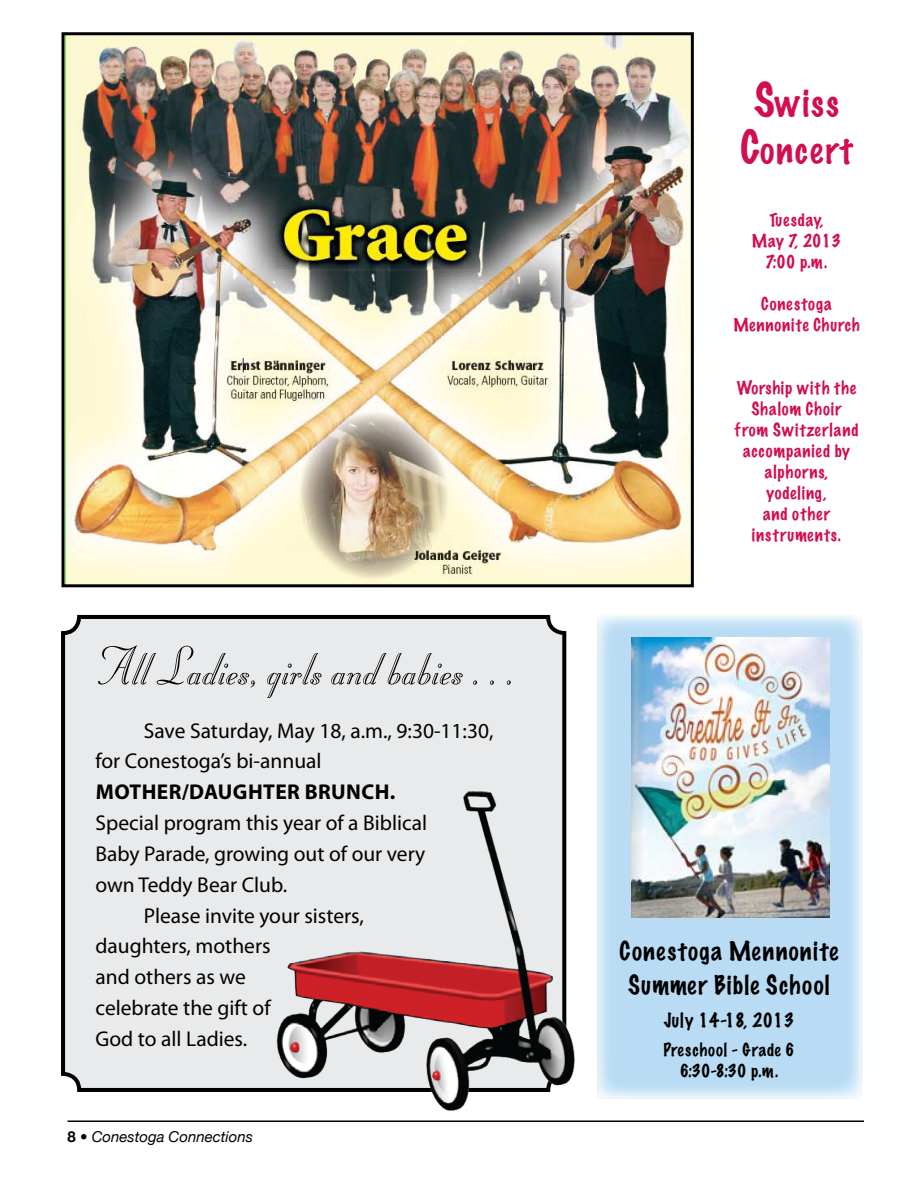
<style>
.page{position:relative;width:918px;height:1188px;background:#fff}
.page>*{position:absolute;margin:0;border:0;box-sizing:border-box;transform-origin:0 0}
.t1{font:53.7px "Stuyvesant BT";color:#000}
.t2{font:100 34.5px/46.5px "Marker Felt";letter-spacing:.055em;color:#d20d52;text-align:center}
.t3{font:100 24px/34.5px "Marker Felt";letter-spacing:.055em;color:#000;text-align:center}
.t4{font:21.45px/30.9px "Myriad Pro";color:#000}
.t5{font:700 21.45px "Myriad Pro";letter-spacing:.02em;color:#000}
.t6{font:100 18px "Marker Felt";letter-spacing:.015em;color:#000}
.t7{font:100 16.5px/21px "Marker Felt";letter-spacing:.055em;color:#d20d52;text-align:center}
.t8{font:100 16.5px/21px "Marker Felt";letter-spacing:.045em;color:#000;text-align:center}
.t9{font:100 16.5px/21px "Marker Felt";letter-spacing:.015em;color:#d20d52;text-align:center}
.t10{font:italic 15px "Helvetica Neue";color:#000}
.s1{font-weight:700;font-style:normal}
.s2{font-size:42px}
</style>
<div class="page">
<hr style="left:68px;top:1120px;width:796px;height:2px;background:#000">
<div style="left:588px;top:605px;width:290px;height:517px;background:#fff"></div>
<svg style="left:597px;top:615px;width:265px;height:484px;background:#bfdff4"></svg>
<img style="left:631px;top:638px;width:199px;height:280px">
<div style="left:63px;top:617px;width:501px;height:473px;background:#e9eaeb;border-radius:16px"></div>
<div style="left:61px;top:615px;width:505px;height:477px;border:4px solid #000;border-radius:16px"></div>
<img style="left:273px;top:786px;width:302px;height:325px">
<img style="left:66px;top:36px;width:624px;height:547px">
<div style="left:62px;top:32px;width:632px;height:555px;border:3px solid #000"></div>
<h1 class="t1" style="left:96px;top:637px;width:420px">All Ladies, girls and babies . . .</h1>
<p class="t4" style="left:96px;top:715px;width:400px;text-indent:48px">Save Saturday, May 18, a.m., 9:30-11:30, for Conestoga’s bi-annual</p>
<p class="t5" style="left:96px;top:778px;width:301px">MOTHER/DAUGHTER BRUNCH.</p>
<p class="t4" style="left:96px;top:807px;width:333px">Special program this year of a Biblical</p>
<p class="t4" style="left:96px;top:838px;width:331px">Baby Parade, growing out of our very</p>
<p class="t4" style="left:96px;top:869px;width:193px">own Teddy Bear Club.</p>
<p class="t4" style="left:144px;top:900px;width:222px">Please invite your sisters,</p>
<p class="t4" style="left:96px;top:930px;width:177px">daughters, mothers</p>
<p class="t4" style="left:96px;top:961px;width:152px">and others as we</p>
<p class="t4" style="left:96px;top:992px;width:177px">celebrate the gift of</p>
<p class="t4" style="left:96px;top:1023px;width:153px">God to all Ladies.</p>
<p class="t10" style="left:68px;top:1128px;width:187px"><span class="s1">8</span> • Conestoga Connections</p>
<h2 class="t2" style="left:741px;top:80px;width:113px"><span class="s2">S</span>wiss<br><span class="s2">C</span>oncert</h2>
<p class="t9" style="left:752px;top:209px;width:91px">Tuesday,<br>May 7, 2013<br>7:00 p.m.</p>
<p class="t7" style="left:733px;top:293px;width:127px">Conestoga<br>Mennonite Church</p>
<p class="t7" style="left:735px;top:377px;width:125px">Worship with the<br>Shalom Choir from Switzerland accompanied by alphorns, yodeling,<br>and other instruments.</p>
<p class="t3" style="left:620px;top:934px;width:220px">Conestoga Mennonite<br>Summer Bible School</p>
<p class="t6" style="left:664px;top:1008px;width:132px">July 14-18, 2013</p>
<p class="t8" style="left:663px;top:1039px;width:133px">Preschool - Grade 6<br>6:30-8:30 p.m.</p>
</div>
